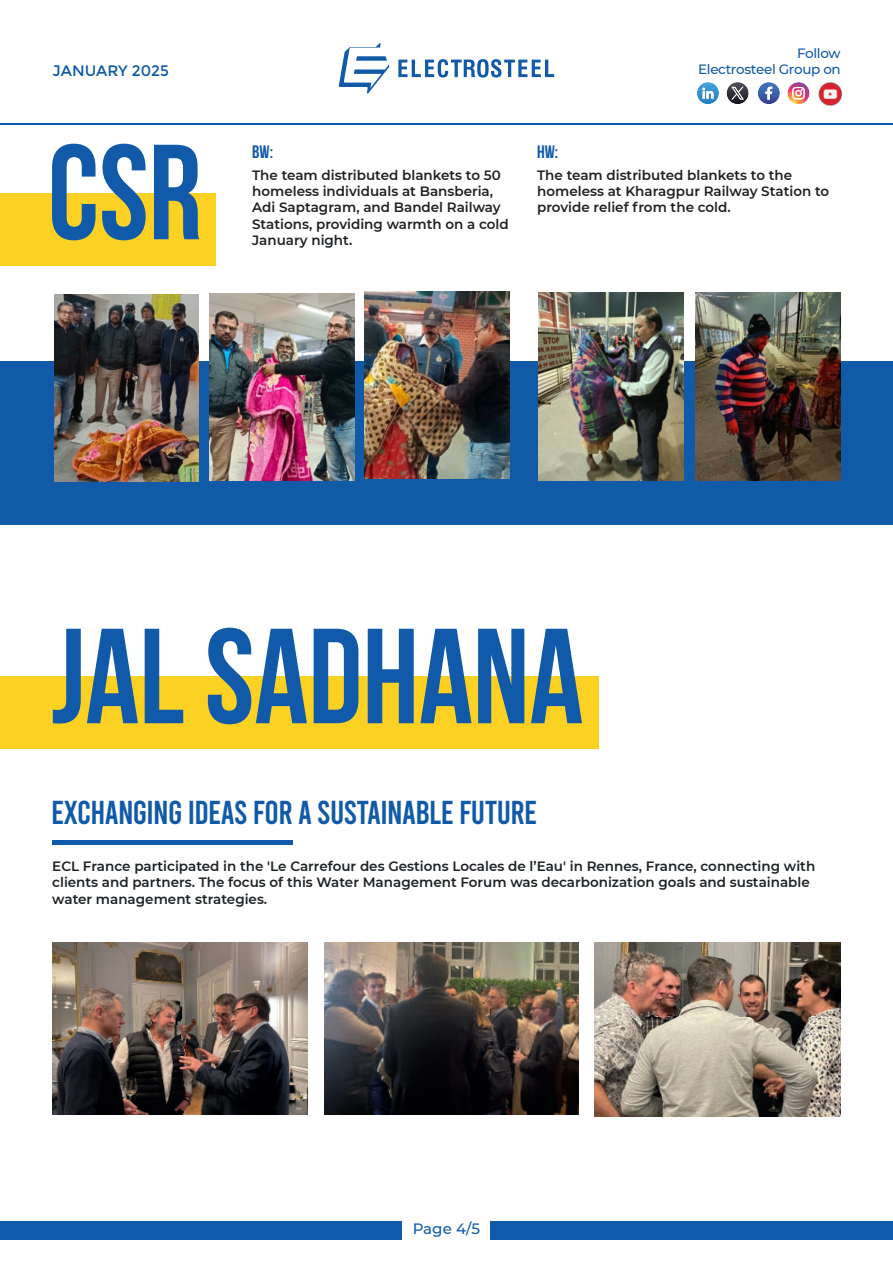
<style>
.page{position:relative;width:893px;height:1263px;background:#fff}
.page>*{position:absolute;margin:0;border:0;box-sizing:border-box;transform-origin:0 0}
.t1{font:700 135px "Bebas Neue";color:#105aa9}
.t2{font:33px "Bebas";letter-spacing:-.02em;color:#105aa9}
.t3{font:700 18px "Bebas Neue";color:#105aa9}
.t4{font:15.15px "Montserrat";color:#105aa9}
.t5{font:500 15px "Montserrat";color:#105aa9}
.t6{font:600 13.5px/16.2px "Montserrat";color:#1d2124}
.t7{font:500 13.5px/16.2px "Montserrat";letter-spacing:-.025em;color:#105aa7;text-align:right}
</style>
<div class="page">
<hr style="left:0;top:123px;width:893px;height:1px;background:#105aa9">
<svg style="left:339px;top:43px;width:50px;height:51px"></svg>
<svg style="left:398px;top:59px;width:156px;height:19px"></svg>
<div style="left:0;top:1221px;width:402px;height:18px;background:#105aa9"></div>
<div style="left:490px;top:1222px;width:403px;height:18px;background:#105aa9"></div>
<div style="left:0;top:361px;width:893px;height:164px;background:#115aa7"></div>
<div style="left:0;top:194px;width:216px;height:72px;background:#fbd124"></div>
<img style="left:55px;top:295px;width:144px;height:187px">
<img style="left:209px;top:294px;width:145px;height:186px">
<img style="left:365px;top:292px;width:144px;height:186px">
<img style="left:538px;top:293px;width:145px;height:187px">
<img style="left:695px;top:293px;width:145px;height:187px">
<div style="left:52px;top:840px;width:240px;height:5px;background:#105aa9"></div>
<div style="left:0;top:676px;width:599px;height:72px;background:#fbd124"></div>
<img style="left:53px;top:942px;width:255px;height:173px">
<img style="left:594px;top:943px;width:247px;height:173px">
<svg style="left:758px;top:82px;width:22px;height:22px"></svg>
<svg style="left:727px;top:82px;width:22px;height:22px"></svg>
<svg style="left:697px;top:82px;width:22px;height:22px"></svg>
<img style="left:818px;top:83px;width:25px;height:23px">
<svg style="left:787px;top:82px;width:22px;height:22px"></svg>
<img style="left:324px;top:942px;width:254px;height:172px">
<p class="t4" style="left:53px;top:62px;width:118px">JANUARY 2025</p>
<h1 class="t1" style="left:48px;top:114px;width:155px">CSR</h1>
<h3 class="t3" style="left:252px;top:141px;width:22px">BW:</h3>
<p class="t6" style="left:252px;top:168px;width:258px">The team distributed blankets to 50 homeless individuals at Bansberia, Adi Saptagram, and Bandel Railway Stations, providing warmth on a cold</p>
<p class="t6" style="left:252px;top:233px;width:102px">January night.</p>
<p class="t7" style="left:698px;top:46px;width:144px">Follow<br>Electrosteel Group on</p>
<h3 class="t3" style="left:537px;top:141px;width:23px">HW:</h3>
<p class="t6" style="left:537px;top:168px;width:294px">The team distributed blankets to the homeless at Kharagpur Railway Station to provide relief from the cold.</p>
<h1 class="t1" style="left:51px;top:598px;width:533px">JAL SADHANA</h1>
<h2 class="t2" style="left:51px;top:793px;width:487px">EXCHANGING IDEAS FOR A SUSTAINABLE FUTURE</h2>
<p class="t6" style="left:52px;top:858px;width:764px">ECL France participated in the 'Le Carrefour des Gestions Locales de l’Eau' in Rennes, France, connecting with clients and partners. The focus of this Water Management Forum was decarbonization goals and sustainable water management strategies.</p>
<p class="t5" style="left:413px;top:1222px;width:69px">Page 4/5</p>
</div>
